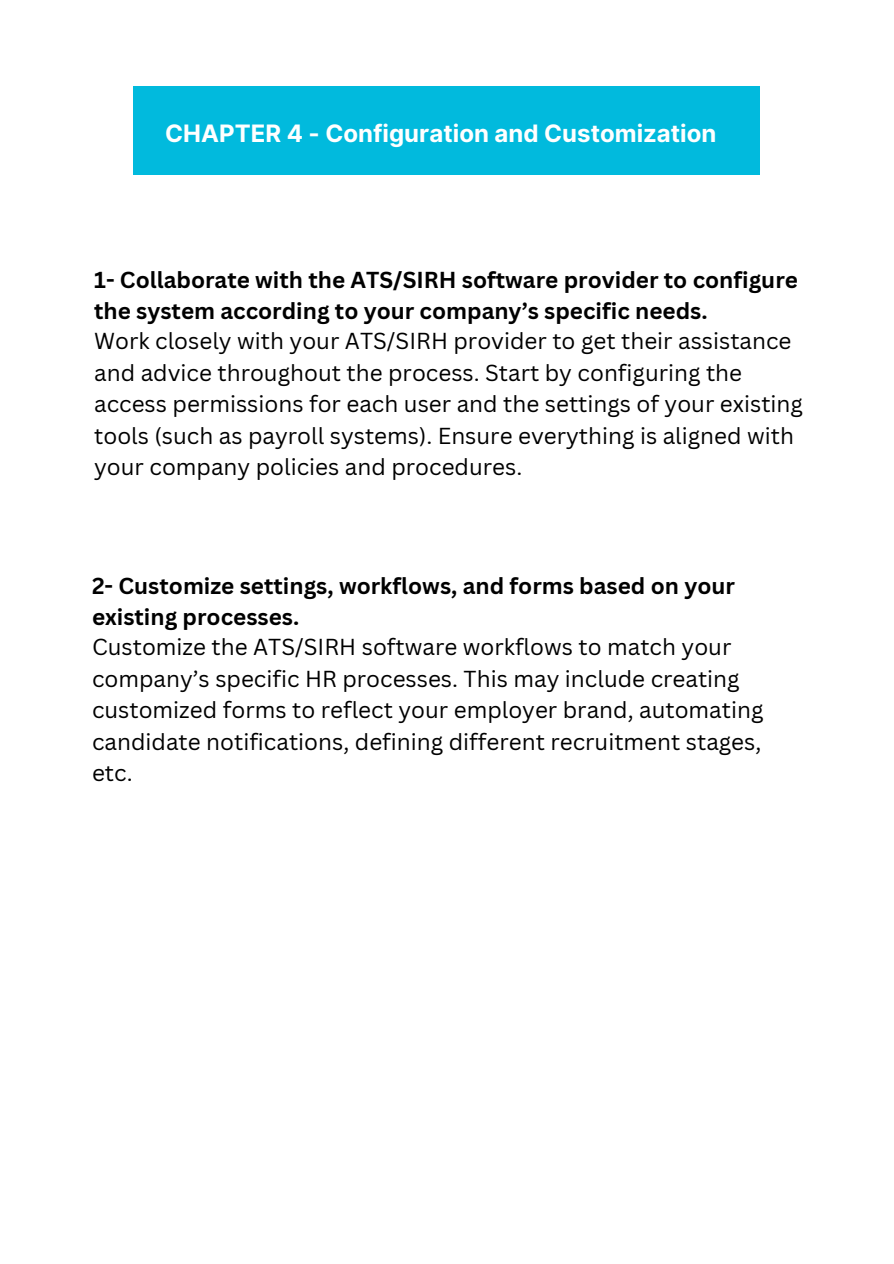
<style>
.page{position:relative;width:894px;height:1264px;background:#fff}
.page>*{position:absolute;margin:0;border:0;box-sizing:border-box;transform-origin:0 0}
.t1{font:700 24px "Inter";color:#fff}
.t2{font:22.5px/31.5px "Canva Sans";color:#000}
.t3{font:700 22.5px/30.3px "Canva Sans";color:#000}
</style>
<div class="page">
<div style="left:133px;top:86px;width:627px;height:89px;background:#01badd"></div>
<p class="t1" style="left:165px;top:119px;width:552px">CHAPTER 4 - Configuration and Customization</p>
<p class="t3" style="left:94px;top:264px;width:705px">1- Collaborate with the ATS/SIRH software provider to configure the system according to your company’s specific needs.</p>
<p class="t2" style="left:94px;top:325px;width:710px">Work closely with your ATS/SIRH provider to get their assistance and advice throughout the process. Start by configuring the access permissions for each user and the settings of your existing tools (such as payroll systems). Ensure everything is aligned with your company policies and procedures.</p>
<h1 class="t3" style="left:92px;top:570px;width:644px">2- Customize settings, workflows, and forms based on your existing processes.</h1>
<p class="t2" style="left:92px;top:630px;width:672px">Customize the ATS/SIRH software workflows to match your company’s specific HR processes. This may include creating customized forms to reflect your employer brand, automating candidate notifications, defining different recruitment stages, etc.</p>
</div>
